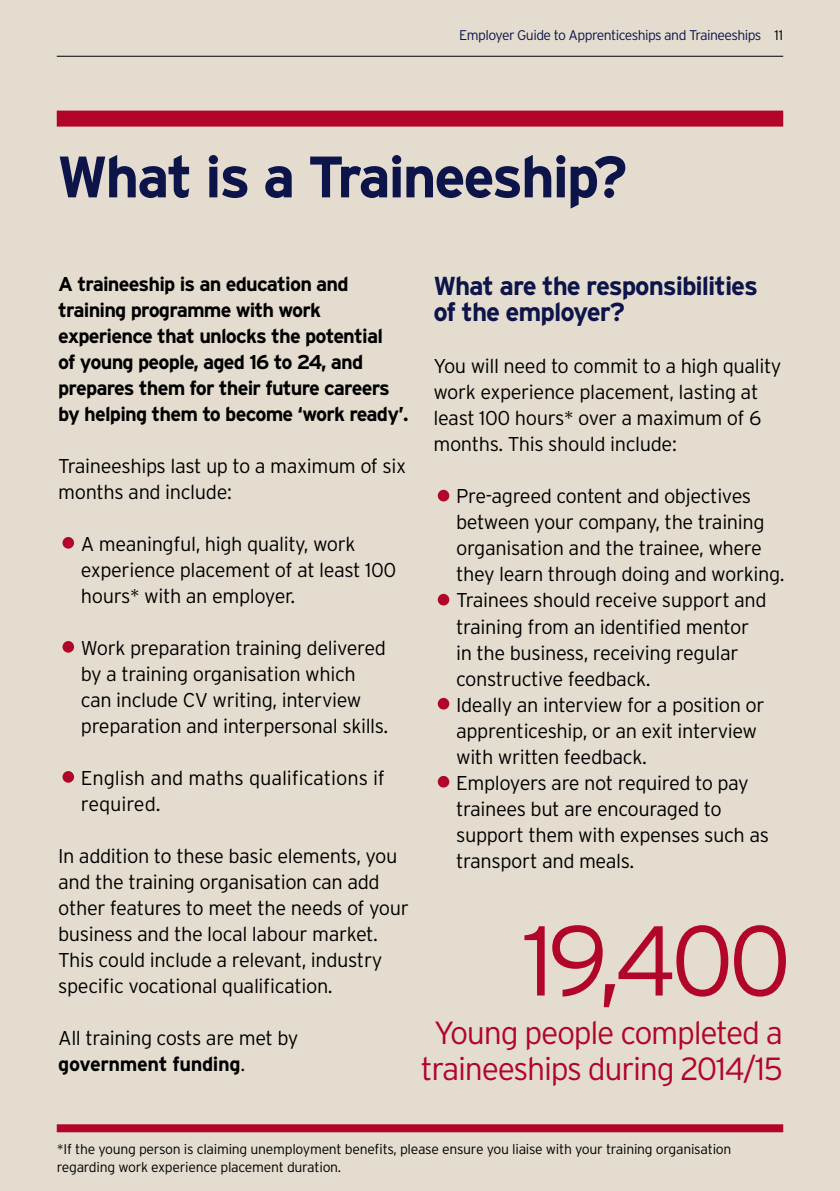
<style>
.page{position:relative;width:840px;height:1191px;background:#fff}
.page>*{position:absolute;margin:0;border:0;box-sizing:border-box;transform-origin:0 0}
.t1{font:300 98.8px "Interstate";color:#b10529}
.t2{font:700 58.2px "Interstate";letter-spacing:-.04em;color:#0d144a}
.t3{font:300 32px/36px "Interstate";letter-spacing:-.04em;color:#b10529;text-align:center}
.t4{font:700 26px/26px "Interstate";letter-spacing:-.04em;color:#0d144a}
.t5{font:300 20px/26px "Interstate";letter-spacing:-.02em;color:#000}
.t6{font:700 20px/26px "Interstate";letter-spacing:-.04em;color:#000}
.t7{font:300 14px/18px "Interstate";letter-spacing:-.02em;color:#000}
.t8{font:300 14px "Interstate";letter-spacing:-.04em;color:#0d144a}
.s1{color:#000}
.s2{font-size:54px;color:#b10529}
.s3{font-weight:700}
</style>
<div class="page">
<div style="left:0;top:0;width:839px;height:1191px;background:#e4ddcf"></div>
<hr style="left:57px;top:56px;width:725px;height:1px;background:#000">
<div style="left:57px;top:111px;width:725px;height:16px;background:#b10529"></div>
<div style="left:57px;top:1124px;width:725px;height:8px;background:#b10529"></div>
<p class="t8" style="left:459px;top:27px;width:325px">Employer Guide to Apprenticeships and Traineeships <span class="s1">11</span></p>
<h2 class="t2" style="left:57px;top:144px;width:572px">What is a Traineeship?</h2>
<p class="t6" style="left:58px;top:270px;width:352px">A traineeship is an education and training programme with work experience that unlocks the potential<br>of young people, aged 16 to 24, and prepares them for their future careers by helping them to become ‘work ready’.</p>
<p class="t5" style="left:58px;top:452px;width:349px">Traineeships last up to a maximum of six months and include:</p>
<p class="t5" style="left:81px;top:530px;width:317px;text-indent:-23px"><span class="s2">•</span>A meaningful, high quality, work experience placement of at least 100 hours* with an employer.</p>
<p class="t5" style="left:81px;top:634px;width:309px;text-indent:-23px"><span class="s2">•</span>Work preparation training delivered by a training organisation which can include CV writing, interview preparation and interpersonal skills.</p>
<p class="t5" style="left:81px;top:764px;width:305px;text-indent:-23px"><span class="s2">•</span>English and maths qualifications if required.</p>
<p class="t5" style="left:58px;top:842px;width:352px">In addition to these basic elements, you and the training organisation can add other features to meet the needs of your business and the local labour market.<br>This could include a relevant, industry specific vocational qualification.</p>
<p class="t5" style="left:58px;top:1024px;width:242px">All training costs are met by <span class="s3">government funding</span>.</p>
<h3 class="t4" style="left:433px;top:273px;width:326px">What are the responsibilities of the employer?</h3>
<p class="t5" style="left:433px;top:353px;width:349px">You will need to commit to a high quality work experience placement, lasting at least 100 hours* over a maximum of 6 months. This should include:</p>
<p class="t5" style="left:456px;top:483px;width:330px;text-indent:-23px"><span class="s2">•</span>Pre-agreed content and objectives between your company, the training organisation and the trainee, where they learn through doing and working.</p>
<p class="t5" style="left:456px;top:587px;width:312px;text-indent:-23px"><span class="s2">•</span>Trainees should receive support and training from an identified mentor in the business, receiving regular constructive feedback.</p>
<p class="t5" style="left:456px;top:691px;width:310px;text-indent:-23px"><span class="s2">•</span>Ideally an interview for a position or apprenticeship, or an exit interview with written feedback.</p>
<p class="t5" style="left:456px;top:769px;width:314px;text-indent:-23px"><span class="s2">•</span>Employers are not required to pay trainees but are encouraged to support them with expenses such as transport and meals.</p>
<h1 class="t1" style="left:522px;top:905px;width:270px">19,400</h1>
<h3 class="t3" style="left:420px;top:1014px;width:363px">Young people completed a traineeships during 2014/15</h3>
<p class="t7" style="left:57px;top:1140px;width:676px">*If the young person is claiming unemployment benefits, please ensure you liaise with your training organisation regarding work experience placement duration.</p>
</div>
